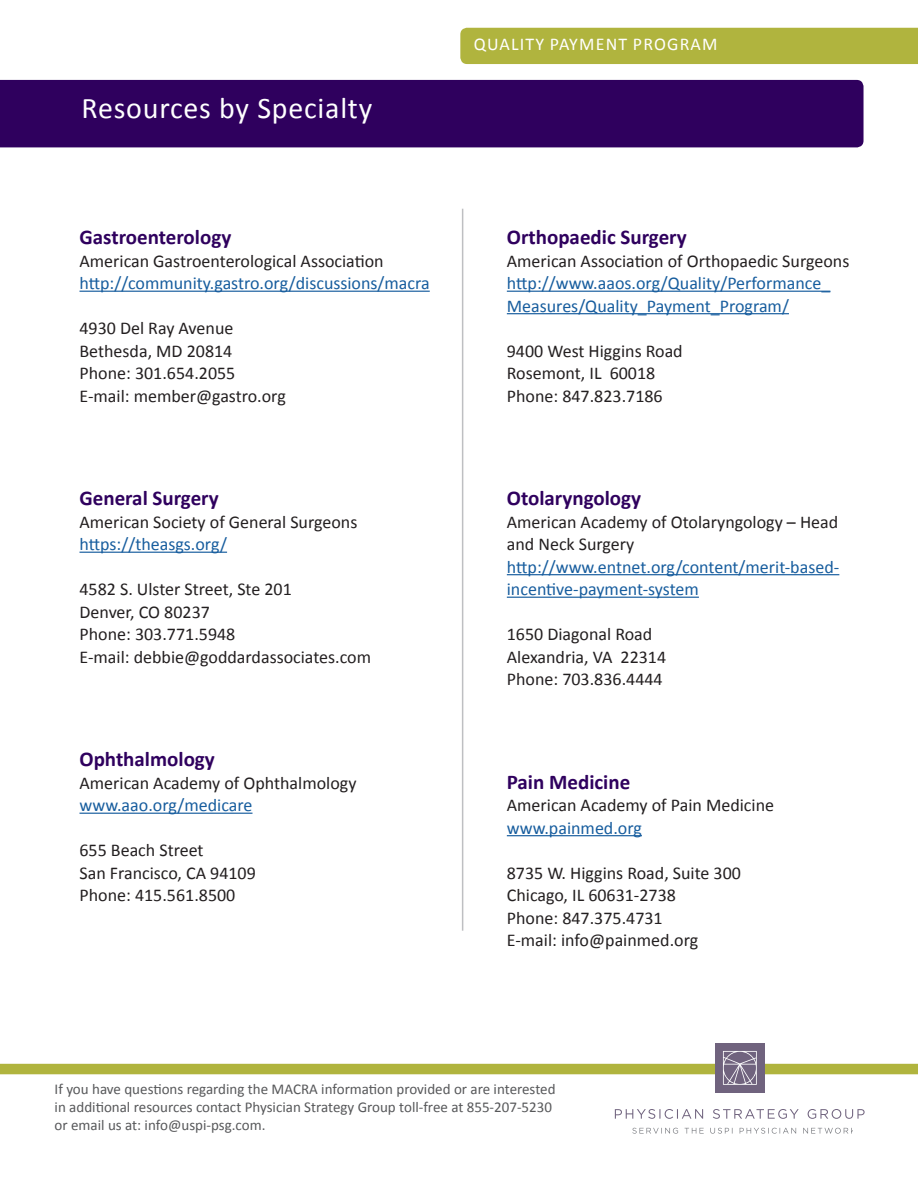
<style>
.page{position:relative;width:918px;height:1188px;background:#fff}
.page>*{position:absolute;margin:0;border:0;box-sizing:border-box;transform-origin:0 0}
.t1{font:30px "Calibri";letter-spacing:.025em;color:#fff}
.t2{font:700 21px "Calibri";color:#2f005e}
.t3{font:18px/22.5px "Calibri";color:#231f20}
.t4{font:18px/22.5px "Calibri";color:#175d9e}
.t5{font:18px "Calibri";letter-spacing:.065em;color:#fff}
.t6{font:15px/18px "Calibri";color:#57585a}
</style>
<div class="page">
<div style="left:0;top:1064px;width:918px;height:10px;background:#b0b43e"></div>
<div style="left:715px;top:1043px;width:49px;height:50px;background:#70637e"></div>
<svg style="left:723px;top:1051px;width:34px;height:34px"></svg>
<svg style="left:615px;top:1109px;width:250px;height:10px"></svg>
<svg style="left:632px;top:1128px;width:221px;height:6px"></svg>
<div style="left:460px;top:28px;width:458px;height:36px;background:#b0b43e"></div>
<div style="left:0;top:80px;width:864px;height:67px;background:#2f005e"></div>
<hr style="left:80px;top:291px;width:350px;height:1px;background:#175d9e">
<hr style="left:80px;top:552px;width:147px;height:1px;background:#175d9e">
<hr style="left:80px;top:813px;width:173px;height:1px;background:#175d9e">
<hr style="left:507px;top:291px;width:323px;height:1px;background:#175d9e">
<hr style="left:507px;top:313px;width:282px;height:1px;background:#175d9e">
<hr style="left:507px;top:574px;width:332px;height:1px;background:#175d9e">
<hr style="left:507px;top:597px;width:192px;height:1px;background:#175d9e">
<hr style="left:507px;top:835px;width:135px;height:1px;background:#175d9e">
<hr style="left:462px;top:209px;width:1px;height:722px;background:#bebfc2">
<p class="t1" style="left:82px;top:89px;width:292px">Resources by Specialty</p>
<p class="t2" style="left:80px;top:224px;width:153px">Gastroenterology</p>
<p class="t3" style="left:80px;top:250px;width:306px">American Gastroenterological Association</p>
<p class="t4" style="left:80px;top:272px;width:352px">http://community.gastro.org/discussions/macra</p>
<p class="t3" style="left:80px;top:317px;width:155px">4930 Del Ray Avenue</p>
<p class="t3" style="left:80px;top:340px;width:154px">Bethesda, MD 20814</p>
<p class="t3" style="left:80px;top:362px;width:157px">Phone: 301.654.2055</p>
<p class="t3" style="left:80px;top:385px;width:208px">E-mail: member@gastro.org</p>
<p class="t2" style="left:80px;top:485px;width:141px">General Surgery</p>
<p class="t3" style="left:80px;top:511px;width:279px">American Society of General Surgeons</p>
<p class="t4" style="left:80px;top:533px;width:149px">https://theasgs.org/</p>
<p class="t3" style="left:80px;top:578px;width:214px">4582 S. Ulster Street, Ste 201</p>
<p class="t3" style="left:80px;top:601px;width:132px">Denver, CO 80237</p>
<p class="t3" style="left:80px;top:623px;width:157px">Phone: 303.771.5948</p>
<p class="t3" style="left:80px;top:646px;width:293px">E-mail: debbie@goddardassociates.com</p>
<p class="t2" style="left:80px;top:746px;width:137px">Ophthalmology</p>
<p class="t3" style="left:80px;top:772px;width:278px">American Academy of Ophthalmology</p>
<p class="t4" style="left:80px;top:794px;width:175px">www.aao.org/medicare</p>
<p class="t3" style="left:80px;top:839px;width:126px">655 Beach Street</p>
<p class="t3" style="left:80px;top:862px;width:178px">San Francisco, CA 94109</p>
<p class="t3" style="left:80px;top:884px;width:157px">Phone: 415.561.8500</p>
<p class="t5" style="left:474px;top:33px;width:245px">QUALITY PAYMENT PROGRAM</p>
<p class="t2" style="left:507px;top:224px;width:181px">Orthopaedic Surgery</p>
<p class="t3" style="left:507px;top:250px;width:344px">American Association of Orthopaedic Surgeons</p>
<p class="t4" style="left:507px;top:272px;width:325px">http://www.aaos.org/Quality/Performance_<br>Measures/Quality_Payment_Program/</p>
<p class="t3" style="left:507px;top:340px;width:177px">9400 West Higgins Road</p>
<p class="t3" style="left:507px;top:362px;width:150px">Rosemont, IL 60018</p>
<p class="t3" style="left:507px;top:385px;width:157px">Phone: 847.823.7186</p>
<p class="t2" style="left:507px;top:485px;width:136px">Otolaryngology</p>
<p class="t3" style="left:507px;top:511px;width:333px">American Academy of Otolaryngology – Head and Neck Surgery</p>
<p class="t4" style="left:507px;top:556px;width:334px">http://www.entnet.org/content/merit-based&shy;incentive-payment-system</p>
<p class="t3" style="left:507px;top:623px;width:147px">1650 Diagonal Road</p>
<p class="t3" style="left:507px;top:646px;width:161px">Alexandria, VA 22314</p>
<p class="t3" style="left:507px;top:668px;width:157px">Phone: 703.836.4444</p>
<p class="t2" style="left:507px;top:768px;width:125px">Pain Medicine</p>
<p class="t3" style="left:507px;top:794px;width:269px">American Academy of Pain Medicine</p>
<p class="t4" style="left:507px;top:817px;width:137px">www.painmed.org</p>
<p class="t3" style="left:507px;top:862px;width:236px">8735 W. Higgins Road, Suite 300</p>
<p class="t3" style="left:507px;top:884px;width:171px">Chicago, IL 60631-2738</p>
<p class="t3" style="left:507px;top:907px;width:157px">Phone: 847.375.4731</p>
<p class="t3" style="left:507px;top:929px;width:193px">E-mail: info@painmed.org</p>
<p class="t6" style="left:55px;top:1081px;width:502px">If you have questions regarding the MACRA information provided or are interested in additional resources contact Physician Strategy Group toll-free at 855-207-5230</p>
<p class="t6" style="left:55px;top:1117px;width:212px">or email us at: info@uspi-psg.com.</p>
</div>
